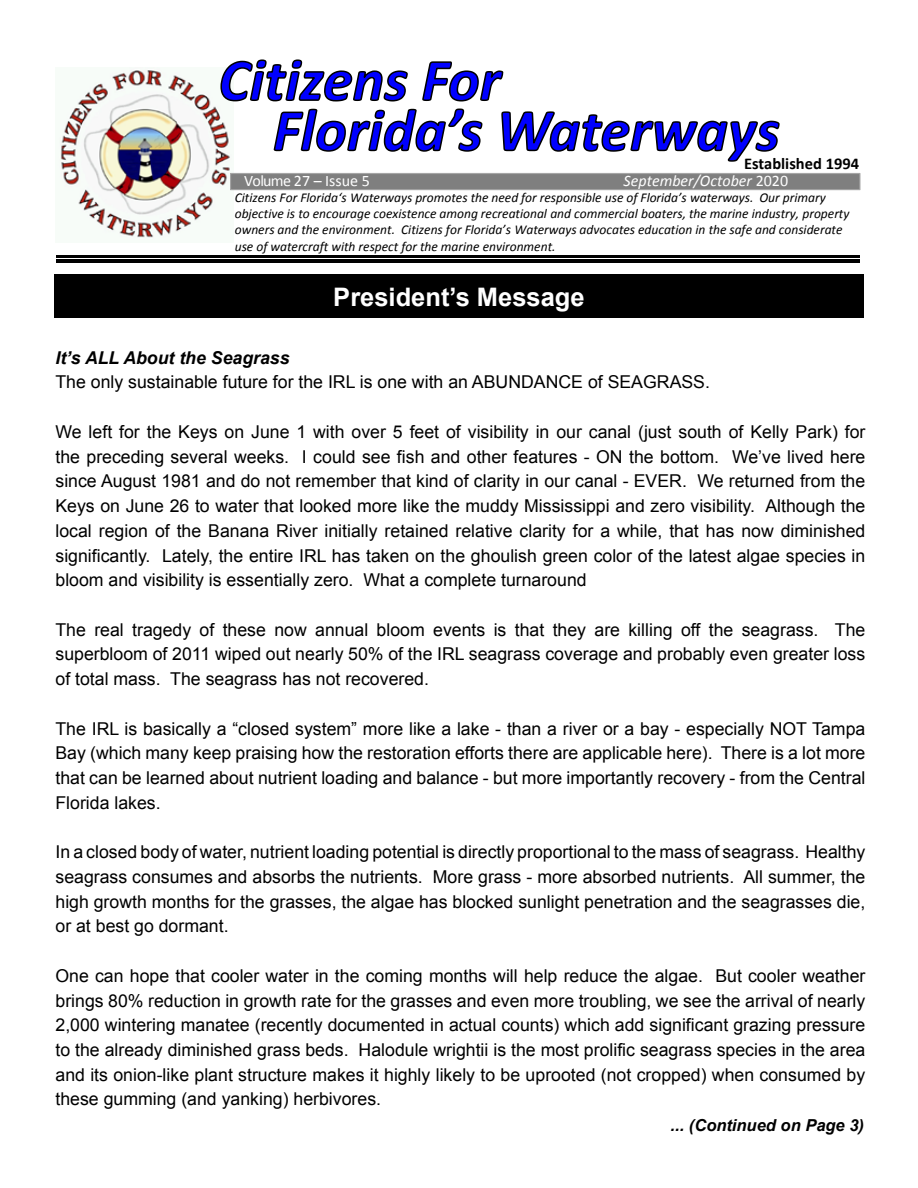
<style>
.page{position:relative;width:918px;height:1188px;background:#fff}
.page>*{position:absolute;margin:0;border:0;box-sizing:border-box;transform-origin:0 0}
.t1{font:700 25.5px "Arial";color:#fff}
.t2{font:17.7px/24.8px "Arial";color:#000;text-align:justify}
.t3{font:italic 700 17.7px "Arial";color:#000}
.t4{font:italic 700 16.5px "Arial";color:#000}
.t5{font:700 16.5px "Calibri";color:#000}
.t6{font:italic 16.05px "Calibri";color:#fff}
.t7{font:16.05px "Calibri";letter-spacing:-.025em;color:#fff}
.t8{font:italic 13.5px/16.2px "Calibri";color:#000}
.s1{font-style:inherit}
.s2{font-style:normal}
</style>
<div class="page">
<div style="left:54px;top:275px;width:810px;height:43px;background:#000"></div>
<img style="left:60px;top:67px;width:174px;height:171px">
<svg style="left:220px;top:59px;width:284px;height:43px"></svg>
<svg style="left:273px;top:108px;width:507px;height:54px"></svg>
<svg style="left:230px;top:173px;width:630px;height:17px;background:#838383"></svg>
<hr style="left:56px;top:255px;width:804px;height:3px;background:#000">
<hr style="left:56px;top:260px;width:804px;height:3px;background:#000">
<p class="t5" style="left:744px;top:153px;width:117px">Established 1994</p>
<p class="t7" style="left:244px;top:170px;width:127px">Volume 27 – Issue 5</p>
<p class="t6" style="left:624px;top:170px;width:166px">September<span class="s1">/</span>October <span class="s2">2020</span></p>
<p class="t8" style="left:235px;top:189px;width:616px">Citizens For Florida‘s Waterways promotes the need for responsible use of Florida’s waterways. Our primary objective is to encourage coexistence among recreational and commercial boaters, the marine industry, property owners and the environment. Citizens for Florida’s Waterways advocates education in the safe and considerate use of watercraft with respect for the marine environment.</p>
<h1 class="t1" style="left:333px;top:280px;width:253px">President’s Message</h1>
<p class="t3" style="left:56px;top:346px;width:236px">It’s ALL About the Seagrass</p>
<p class="t2" style="left:56px;top:370px;width:656px">The only sustainable future for the IRL is one with an ABUNDANCE of SEAGRASS.</p>
<p class="t2" style="left:56px;top:420px;width:812px">We left for the Keys on June 1 with over 5 feet of visibility in our canal (just south of Kelly Park) for the preceding several weeks. I could see fish and other features - ON the bottom. We’ve lived here since August 1981 and do not remember that kind of clarity in our canal - EVER. We returned from the Keys on June 26 to water that looked more like the muddy Mississippi and zero visibility. Although the local region of the Banana River initially retained relative clarity for a while, that has now diminished significantly. Lately, the entire IRL has taken on the ghoulish green color of the latest algae species in bloom and visibility is essentially zero. What a complete turnaround</p>
<p class="t2" style="left:56px;top:617px;width:811px">The real tragedy of these now annual bloom events is that they are killing off the seagrass. The superbloom of 2011 wiped out nearly 50% of the IRL seagrass coverage and probably even greater loss of total mass. The seagrass has not recovered.</p>
<p class="t2" style="left:55px;top:716px;width:812px">The IRL is basically a “closed system” more like a lake - than a river or a bay - especially NOT Tampa Bay (which many keep praising how the restoration efforts there are applicable here). There is a lot more that can be learned about nutrient loading and balance - but more importantly recovery - from the Central Florida lakes.</p>
<p class="t2" style="left:55px;top:840px;width:811px">In a closed body of water, nutrient loading potential is directly proportional to the mass of seagrass. Healthy seagrass consumes and absorbs the nutrients. More grass - more absorbed nutrients. All summer, the high growth months for the grasses, the algae has blocked sunlight penetration and the seagrasses die, or at best go dormant.</p>
<p class="t2" style="left:56px;top:963px;width:811px">One can hope that cooler water in the coming months will help reduce the algae. But cooler weather brings 80% reduction in growth rate for the grasses and even more troubling, we see the arrival of nearly 2,000 wintering manatee (recently documented in actual counts) which add significant grazing pressure to the already diminished grass beds. Halodule wrightii is the most prolific seagrass species in the area and its onion-like plant structure makes it highly likely to be uprooted (not cropped) when consumed by these gumming (and yanking) herbivores.</p>
<p class="t4" style="left:671px;top:1114px;width:195px">... (Continued on Page 3)</p>
</div>
